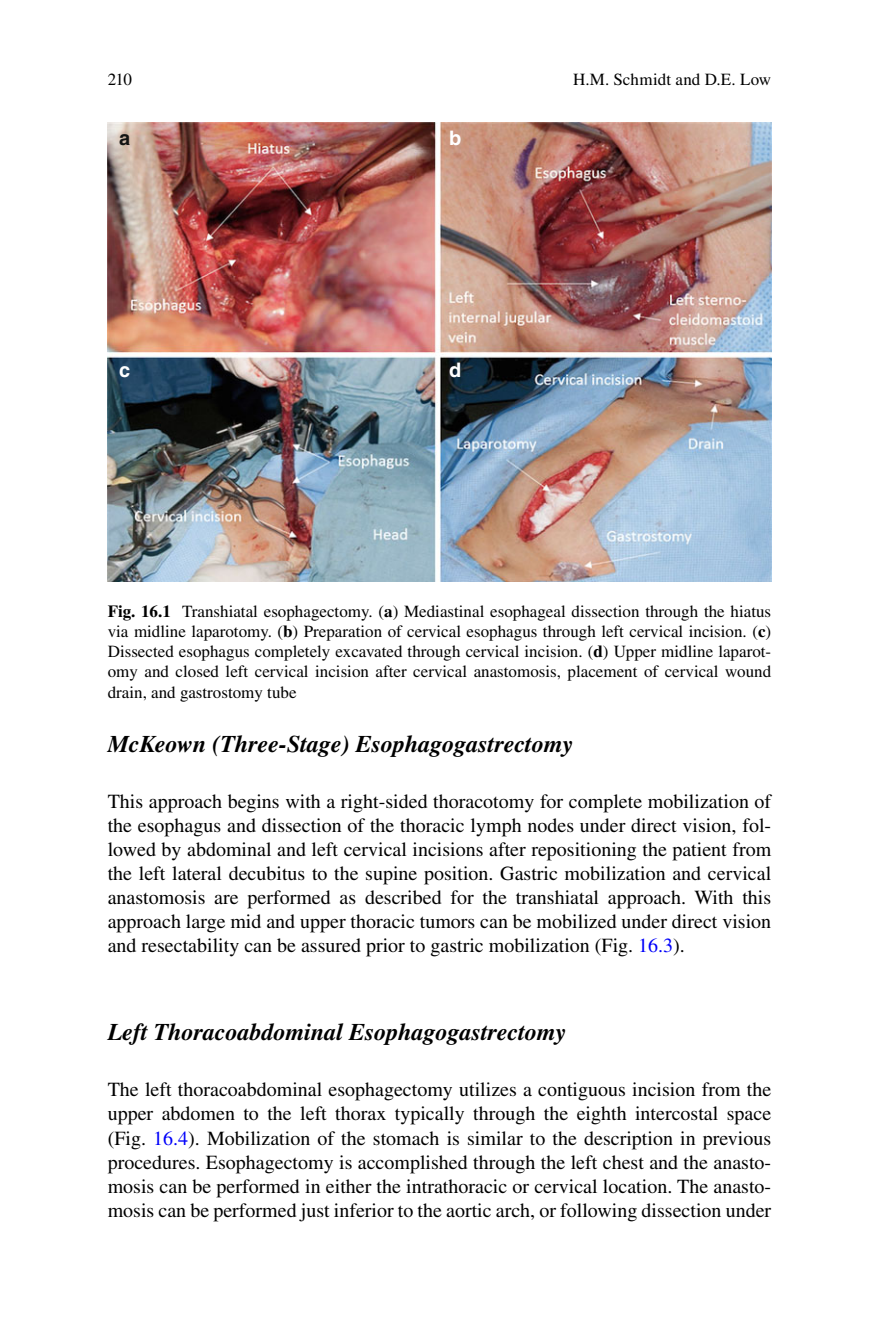
<style>
.page{position:relative;width:879px;height:1333px;background:#fff}
.page>*{position:absolute;margin:0;border:0;box-sizing:border-box;transform-origin:0 0}
.t1{font:italic 700 24px "Times";color:#000}
.t2{font:20px/24px "Times";color:#000;text-align:justify}
.t3{font:700 20px "Helvetica";color:#fff}
.t4{font:700 20px "Helvetica";color:#131413}
.t5{font:17px/20px "Times";color:#000;text-align:justify}
.s1{font-weight:700}
.s2{color:#0000fa}
</style>
<div class="page">
<img style="left:108px;top:122px;width:663px;height:460px">
<p class="t5" style="left:108px;top:71px;width:26px">210</p>
<p class="t4" style="left:119px;top:126px;width:13px">a</p>
<p class="t3" style="left:449px;top:126px;width:14px">b</p>
<p class="t3" style="left:119px;top:358px;width:13px">c</p>
<p class="t3" style="left:449px;top:358px;width:14px">d</p>
<p class="t5" style="left:573px;top:71px;width:199px">H.M. Schmidt and D.E. Low</p>
<p class="t5" style="left:108px;top:603px;width:665px"><span class="s1">Fig. 16.1</span> Transhiatal esophagectomy. ( <span class="s1">a</span> ) Mediastinal esophageal dissection through the hiatus via midline laparotomy. ( <span class="s1">b</span> ) Preparation of cervical esophagus through left cervical incision. ( <span class="s1">c</span> )<br>Dissected esophagus completely excavated through cervical incision. ( <span class="s1">d</span> ) Upper midline laparot&shy;omy and closed left cervical incision after cervical anastomosis, placement of cervical wound drain, and gastrostomy tube</p>
<p class="t1" style="left:108px;top:735px;width:467px">McKeown (Three-Stage) Esophagogastrectomy</p>
<p class="t2" style="left:108px;top:791px;width:665px">This approach begins with a right-sided thoracotomy for complete mobilization of the esophagus and dissection of the thoracic lymph nodes under direct vision, fol&shy;lowed by abdominal and left cervical incisions after repositioning the patient from the left lateral decubitus to the supine position. Gastric mobilization and cervical anastomosis are performed as described for the transhiatal approach. With this approach large mid and upper thoracic tumors can be mobilized under direct vision and resectability can be assured prior to gastric mobilization (Fig. <span class="s2">16.3</span> ).</p>
<p class="t1" style="left:108px;top:1023px;width:460px">Left Thoracoabdominal Esophagogastrectomy</p>
<p class="t2" style="left:108px;top:1079px;width:665px">The left thoracoabdominal esophagectomy utilizes a contiguous incision from the upper abdomen to the left thorax typically through the eighth intercostal space (Fig. <span class="s2">16.4</span> ). Mobilization of the stomach is similar to the description in previous procedures. Esophagectomy is accomplished through the left chest and the anasto&shy;mosis can be performed in either the intrathoracic or cervical location. The anasto&shy;mosis can be performed just inferior to the aortic arch, or following dissection under</p>
</div>
